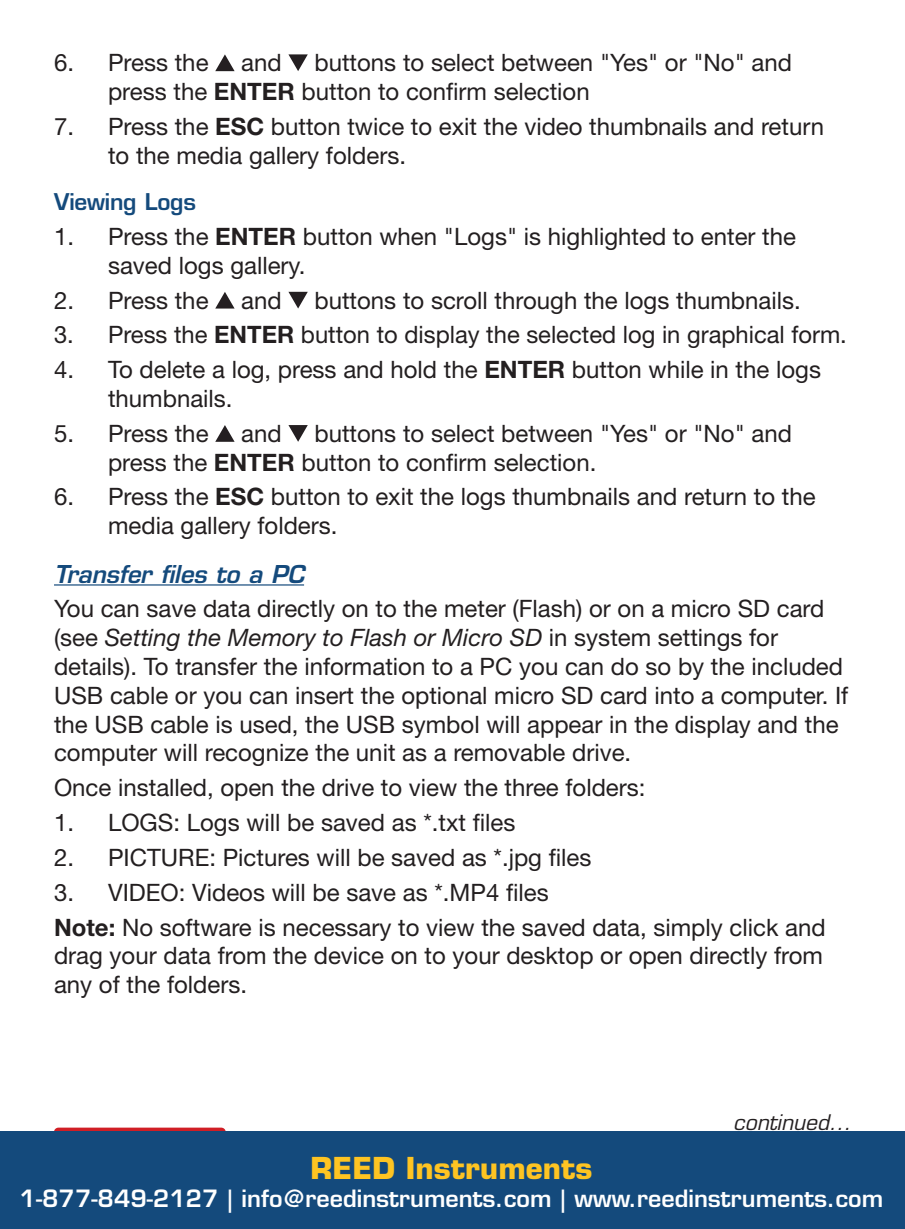
<style>
.page{position:relative;width:905px;height:1229px;background:#fff}
.page>*{position:absolute;margin:0;border:0;box-sizing:border-box;transform-origin:0 0}
.t1{font:700 29.4px "Eurostile LT Std";color:#fec422}
.t2{font:24px/28.8px "Helvetica Neue LT Std";color:#231f20}
.t3{font:italic 600 24px "Eurostile LT Std";letter-spacing:-.01em;color:#144a7c}
.t4{font:600 23.4px "Eurostile LT Std";color:#fff}
.t5{font:600 22.5px "Eurostile LT Std";letter-spacing:-.01em;color:#144a7c}
.t6{font:italic 21px "Eurostile LT Std";color:#231f20}
.s1{font-weight:700}
.s2{font-style:italic}
</style>
<div class="page">
<div style="left:54px;top:1127px;width:172px;height:47px;background:#d01e25;border-radius:4px"></div>
<hr style="left:54px;top:584px;width:250px;height:1px;background:#144a7c">
<svg style="left:215px;top:54px;width:19px;height:17px"></svg>
<svg style="left:288px;top:54px;width:20px;height:17px"></svg>
<svg style="left:215px;top:292px;width:19px;height:16px"></svg>
<svg style="left:288px;top:292px;width:20px;height:16px"></svg>
<svg style="left:215px;top:425px;width:19px;height:17px"></svg>
<svg style="left:288px;top:425px;width:20px;height:17px"></svg>
<div style="left:0;top:1131px;width:904px;height:97px;background:#144a7c"></div>
<p class="t2" style="left:108px;top:48px;width:685px;text-indent:206px">buttons to select between "Yes" or "No" and press the <span class="s1">ENTER</span> button to confirm selection</p>
<p class="t2" style="left:108px;top:111px;width:717px;text-indent:-54px">7. Press the <span class="s1">ESC</span> button twice to exit the video thumbnails and return to the media gallery folders.</p>
<p class="t5" style="left:54px;top:188px;width:143px">Viewing Logs</p>
<p class="t2" style="left:108px;top:222px;width:689px;text-indent:-54px">1. Press the <span class="s1">ENTER</span> button when "Logs" is highlighted to enter the saved logs gallery.</p>
<p class="t2" style="left:54px;top:285px;width:156px">2. Press the</p>
<p class="t2" style="left:241px;top:285px;width:42px">and</p>
<p class="t2" style="left:314px;top:285px;width:487px">buttons to scroll through the logs thumbnails.</p>
<p class="t2" style="left:54px;top:320px;width:794px">3. Press the <span class="s1">ENTER</span> button to display the selected log in graphical form.</p>
<p class="t2" style="left:108px;top:355px;width:714px;text-indent:-54px">4. To delete a log, press and hold the <span class="s1">ENTER</span> button while in the logs thumbnails.</p>
<p class="t2" style="left:54px;top:418px;width:156px">5. Press the</p>
<p class="t2" style="left:241px;top:418px;width:42px">and</p>
<p class="t2" style="left:54px;top:48px;width:156px">6. Press the</p>
<p class="t2" style="left:241px;top:48px;width:42px">and</p>
<p class="t2" style="left:108px;top:418px;width:685px;text-indent:206px">buttons to select between "Yes" or "No" and press the <span class="s1">ENTER</span> button to confirm selection.</p>
<p class="t2" style="left:108px;top:482px;width:709px;text-indent:-54px">6. Press the <span class="s1">ESC</span> button to exit the logs thumbnails and return to the media gallery folders.</p>
<p class="t3" style="left:54px;top:559px;width:251px">Transfer files to a PC</p>
<p class="t2" style="left:54px;top:594px;width:795px">You can save data directly on to the meter (Flash) or on a micro SD card (see <span class="s2">Setting the Memory to Flash or Micro SD</span> in system settings for details). To transfer the information to a PC you can do so by the included USB cable or you can insert the optional micro SD card into a computer. If the USB cable is used, the USB symbol will appear in the display and the computer will recognize the unit as a removable drive.</p>
<p class="t2" style="left:54px;top:773px;width:593px">Once installed, open the drive to view the three folders:</p>
<p class="t2" style="left:54px;top:807px;width:463px">1. LOGS: Logs will be saved as *.txt files</p>
<p class="t2" style="left:54px;top:842px;width:539px">2. PICTURE: Pictures will be saved as *.jpg files</p>
<p class="t2" style="left:54px;top:874px;width:773px;line-height:34.8px">3. VIDEO: Videos will be save as *.MP4 files<br><span class="s1">Note:</span> No software is necessary to view the saved data, simply click and</p>
<p class="t2" style="left:54px;top:941px;width:770px">drag your data from the device on to your desktop or open directly from any of the folders.</p>
<p class="t6" style="left:733px;top:1110px;width:119px">continued...</p>
<p class="t1" style="left:310px;top:1149px;width:283px">REED Instruments</p>
<p class="t4" style="left:20px;top:1183px;width:865px">1-877-849-2127 | info@reedinstruments.com | www.reedinstruments.com</p>
</div>
